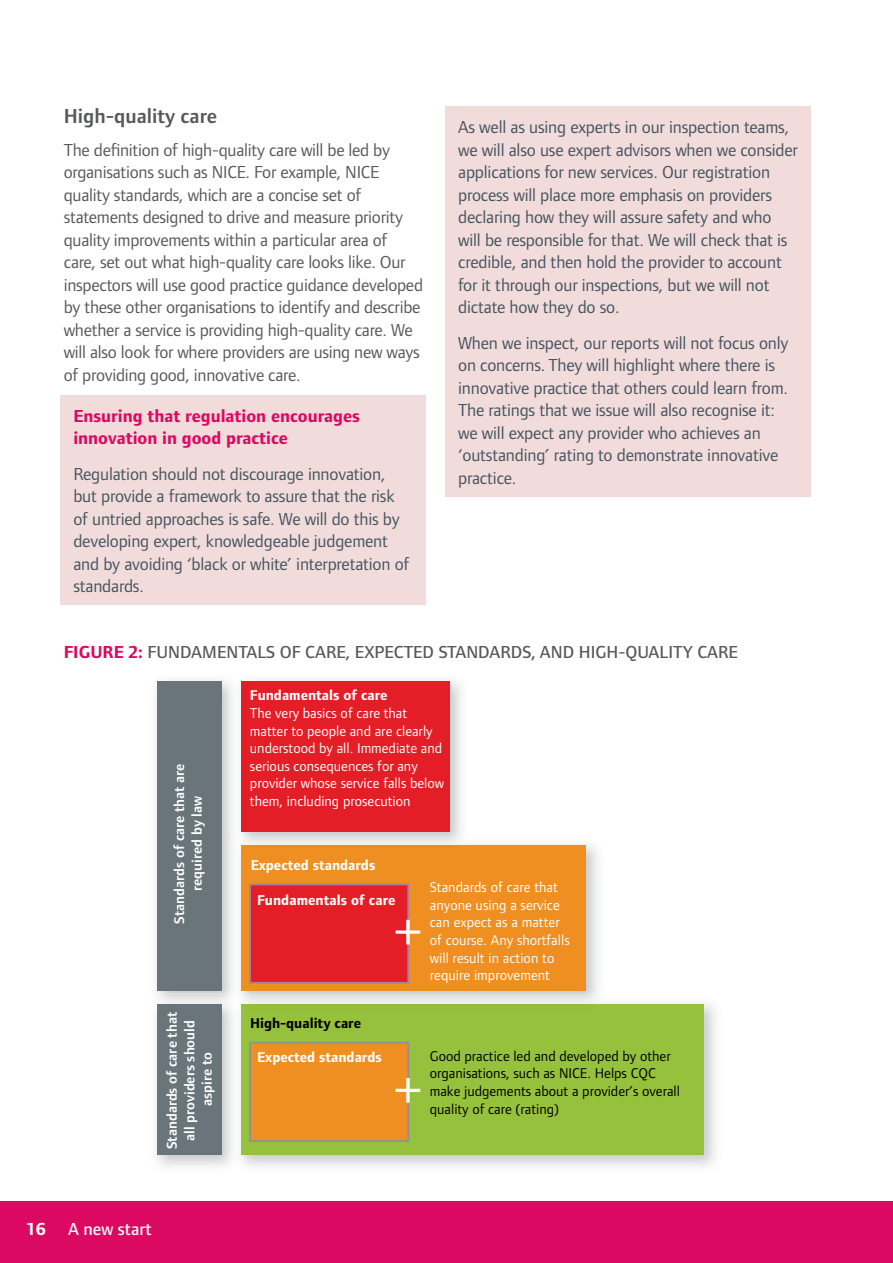
<style>
.page{position:relative;width:893px;height:1263px;background:#fff}
.page>*{position:absolute;margin:0;border:0;box-sizing:border-box;transform-origin:0 0}
.t1{font:53.7px "Foundry Form Sans";color:#fff}
.HeadB{font:600 21px "Foundry Form Sans";color:#58595b}
.BoxText{font:18px/22.5px "Foundry Form Sans";letter-spacing:-.01em;color:#455560}
.Body{font:18px/22.5px "Foundry Form Sans";letter-spacing:-.015em;color:#58595b}
.FigureTitleWide{font:500 18px "Foundry Form Sans";color:#58595b}
.BoxHead{font:700 18px/22.5px "Foundry Form Sans";color:#db0962}
.t2{font:500 18px "Foundry Form Sans";color:#fff}
.t3{font:700 18px "Foundry Form Sans";color:#fff}
.t4{font:14.7px/17.5px "Foundry Form Sans";color:#fff}
.t5{font:14.7px/17.5px "Foundry Form Sans";color:#000}
.t6{font:600 14.7px/17.5px "Foundry Form Sans";color:#fff;text-align:center}
.t7{font:700 14.7px "Foundry Form Sans";color:#fff}
.t8{font:700 14.7px "Foundry Form Sans";color:#000}
.s1{font-weight:700;color:#db0962}
.s2{font-weight:700}
</style>
<div class="page">
<div style="left:0;top:1201px;width:893px;height:62px;background:#db0962"></div>
<div style="left:61px;top:395px;width:365px;height:210px;background:#f2dbdb"></div>
<div style="left:445px;top:106px;width:366px;height:390px;background:#f2dbdb"></div>
<div style="left:241px;top:1004px;width:463px;height:151px;background:#96c13d"></div>
<img style="left:242px;top:844px;width:364px;height:160px">
<div style="left:241px;top:845px;width:344px;height:146px;background:#f08f21"></div>
<div style="left:241px;top:681px;width:209px;height:151px;background:#e41e26"></div>
<svg style="left:249px;top:883px;width:160px;height:101px;background:#e0242d"></svg>
<div style="left:249px;top:1042px;width:160px;height:100px;background:#f08f21"></div>
<img style="left:156px;top:680px;width:75px;height:487px">
<img style="left:231px;top:690px;width:11px;height:303px">
<img style="left:241px;top:853px;width:1px;height:138px">
<img style="left:231px;top:835px;width:11px;height:18px">
<img style="left:241px;top:690px;width:1px;height:142px">
<div style="left:157px;top:681px;width:64px;height:310px;background:#6a747b"></div>
<img style="left:231px;top:1013px;width:11px;height:144px">
<img style="left:241px;top:1013px;width:1px;height:142px">
<img style="left:156px;top:994px;width:75px;height:18px">
<div style="left:157px;top:1004px;width:64px;height:151px;background:#6a747b"></div>
<p class="HeadB" style="left:64px;top:104px;width:155px">High-quality care</p>
<p class="Body" style="left:64px;top:138px;width:361px">The definition of high-quality care will be led by organisations such as NICE. For example, NICE quality standards, which are a concise set of statements designed to drive and measure priority quality improvements within a particular area of care, set out what high-quality care looks like. Our inspectors will use good practice guidance developed by these other organisations to identify and describe whether a service is providing high-quality care. We will also look for where providers are using new ways of providing good, innovative care.</p>
<p class="BoxHead" style="left:73px;top:405px;width:288px">Ensuring that regulation encourages innovation in good practice</p>
<p class="BoxText" style="left:73px;top:462px;width:337px">Regulation should not discourage innovation, but provide a framework to assure that the risk of untried approaches is safe. We will do this by developing expert, knowledgeable judgement and by avoiding ‘black or white’ interpretation of standards.</p>
<p class="BoxText" style="left:458px;top:116px;width:341px">As well as using experts in our inspection teams, we will also use expert advisors when we consider applications for new services. Our registration process will place more emphasis on providers declaring how they will assure safety and who will be responsible for that. We will check that is credible, and then hold the provider to account for it through our inspections, but we will not dictate how they do so.</p>
<p class="BoxText" style="left:458px;top:331px;width:332px">When we inspect, our reports will not focus only on concerns. They will highlight where there is innovative practice that others could learn from.<br>The ratings that we issue will also recognise it: we will expect any provider who achieves an ‘outstanding’ rating to demonstrate innovative practice.</p>
<p class="FigureTitleWide" style="left:64px;top:642px;width:676px"><span class="s1">FIGURE 2:</span> FUNDAMENTALS OF CARE, EXPECTED STANDARDS, AND HIGH-QUALITY CARE</p>
<p class="t4" style="left:250px;top:687px;width:196px"><span class="s2">Fundamentals of care<br></span>The very basics of care that matter to people and are clearly understood by all. Immediate and serious consequences for any provider whose service falls below them, including prosecution</p>
<p class="t6" style="left:170px;top:924px;width:162px;rotate:-90deg">Standards of care that are required by law</p>
<p class="t7" style="left:251px;top:857px;width:126px">Expected standards</p>
<p class="t4" style="left:430px;top:878px;width:141px">Standards of care that anyone using a service can expect as a matter of course. Any shortfalls will result in action to require improvement</p>
<p class="t7" style="left:257px;top:892px;width:140px">Fundamentals of care</p>
<p class="t1" style="left:395px;top:899px;width:28px">+</p>
<p class="t6" style="left:163px;top:1149px;width:139px;rotate:-90deg">Standards of care that all providers should aspire to</p>
<p class="t3" style="left:27px;top:1219px;width:21px">16</p>
<p class="t2" style="left:68px;top:1219px;width:85px">A new start</p>
<p class="t8" style="left:250px;top:1015px;width:113px">High-quality care</p>
<p class="t7" style="left:257px;top:1049px;width:126px">Expected standards</p>
<p class="t1" style="left:395px;top:1057px;width:28px">+</p>
<p class="t5" style="left:430px;top:1047px;width:252px">Good practice led and developed by other organisations, such as NICE. Helps CQC make judgements about a provider’s overall quality of care (rating)</p>
</div>
